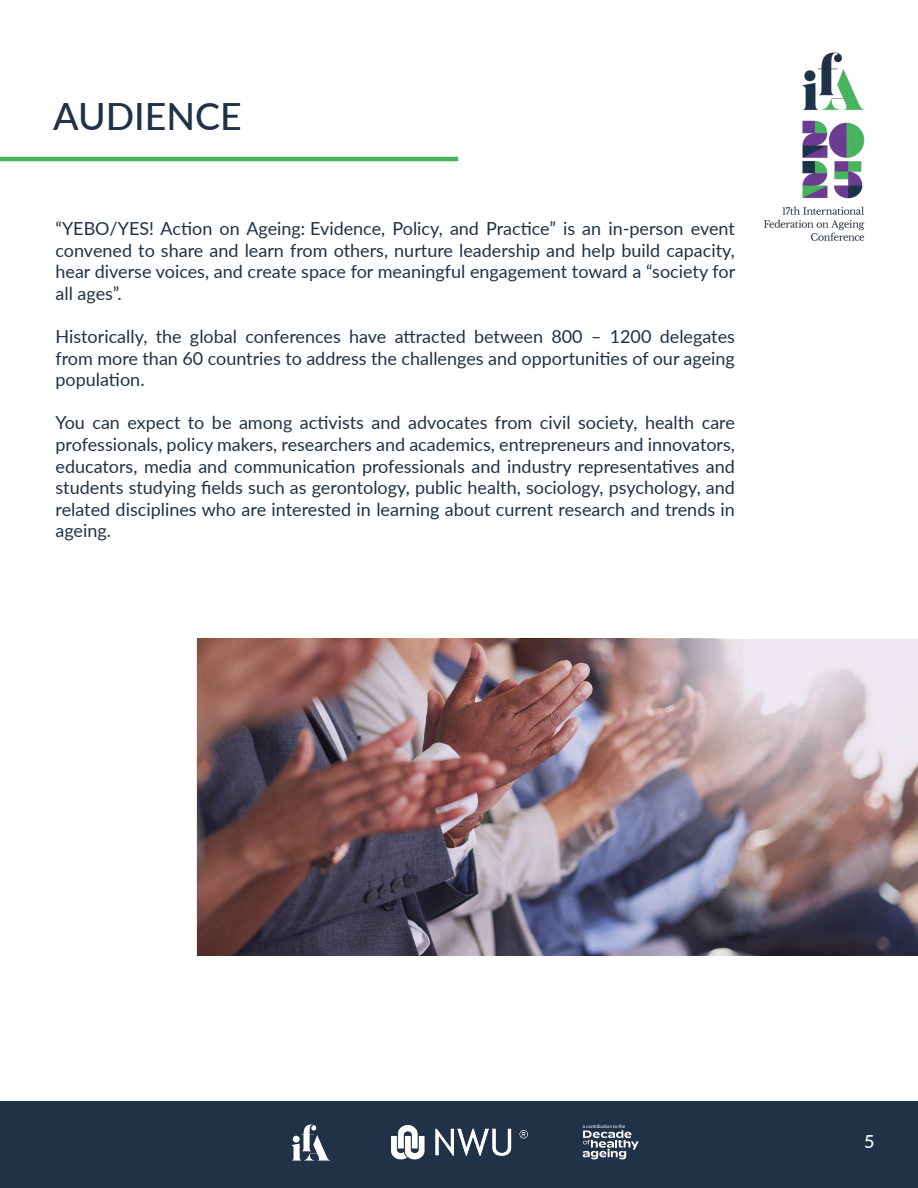
<style>
.page{position:relative;width:918px;height:1188px;background:#fff}
.page>*{position:absolute;margin:0;border:0;box-sizing:border-box;transform-origin:0 0}
.t1{font:500 37.5px "Lato";color:#203248}
.Text{font:18px/21.6px "Lato";color:#203248;text-align:justify}
.t2{font:500 18px "Lato";color:#fff}
.t3{font:4.95px "TT Runs WHO";color:#fff}
</style>
<div class="page">
<div style="left:0;top:1101px;width:918px;height:87px;background:#203248"></div>
<img style="left:391px;top:1125px;width:137px;height:35px">
<svg style="left:292px;top:1125px;width:38px;height:36px"></svg>
<svg style="left:583px;top:1130px;width:56px;height:30px"></svg>
<img style="left:764px;top:52px;width:101px;height:189px">
<hr style="left:0;top:157px;width:458px;height:4px;background:#49b461">
<img style="left:196px;top:639px;width:722px;height:317px">
<p class="t1" style="left:53px;top:89px;width:190px">AUDIENCE</p>
<p class="Text" style="left:56px;top:217px;width:681px">“YEBO/YES! Action on Ageing: Evidence, Policy, and Practice” is an in-person event convened to share and learn from others, nurture leadership and help build capacity, hear diverse voices, and create space for meaningful engagement toward a “society for all ages”.</p>
<p class="Text" style="left:56px;top:325px;width:681px">Historically, the global conferences have attracted between 800 – 1200 delegates from more than 60 countries to address the challenges and opportunities of our ageing population.</p>
<p class="Text" style="left:56px;top:411px;width:681px">You can expect to be among activists and advocates from civil society, health care professionals, policy makers, researchers and academics, entrepreneurs and innovators, educators, media and communication professionals and industry representatives and students studying fields such as gerontology, public health, sociology, psychology, and related disciplines who are interested in learning about current research and trends in ageing.</p>
<p class="t3" style="left:583px;top:1123px;width:44px">a contribution to the</p>
<p class="t2" style="left:864px;top:1129px;width:12px">5</p>
</div>
